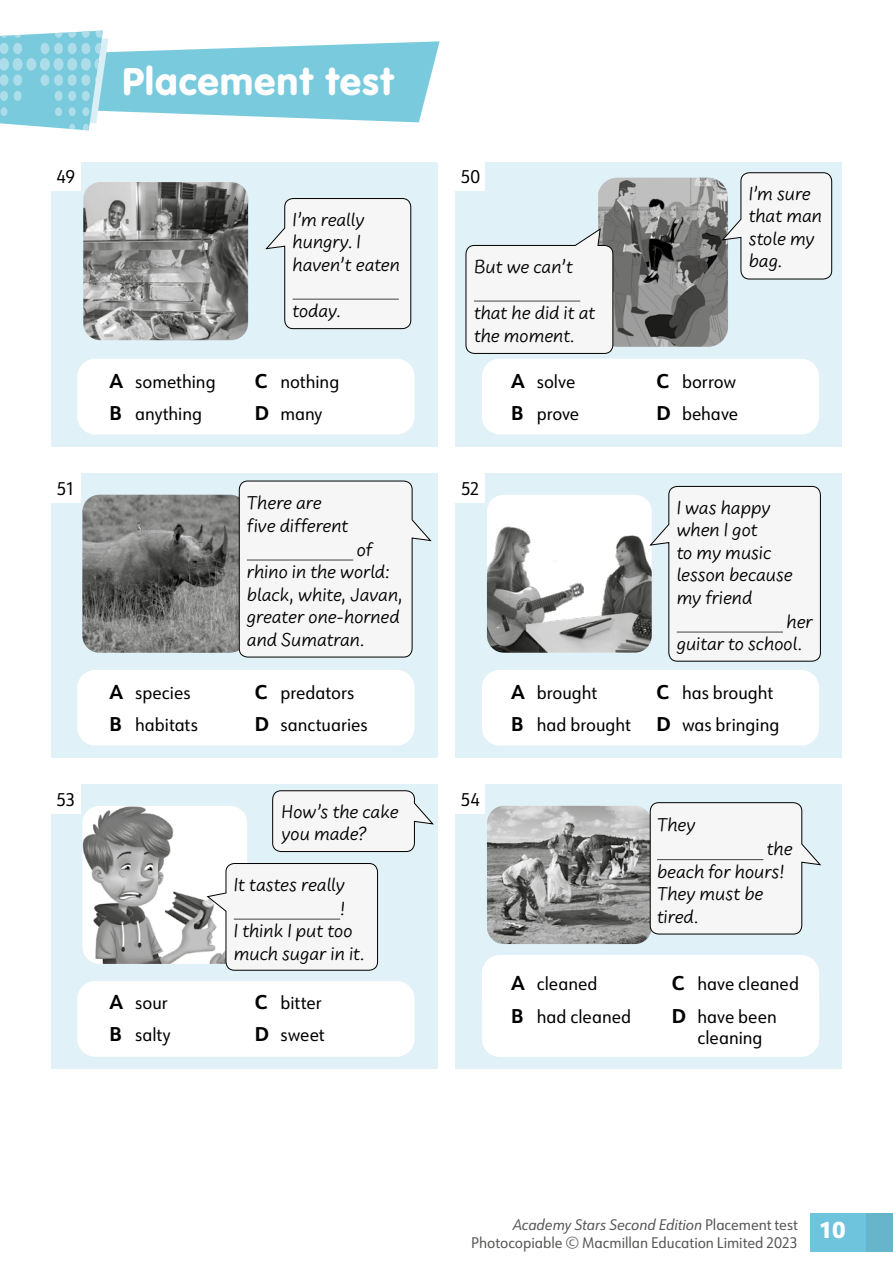
<style>
.page{position:relative;width:893px;height:1263px;background:#fff}
.page>*{position:absolute;margin:0;border:0;box-sizing:border-box;transform-origin:0 0}
.t1{font:40.5px "VAG Rundschrift D";letter-spacing:.02em;color:#fff}
.t2{font:800 22.5px "URW Form";color:#fff}
.t3{font:19.5px/22.5px "Uberhand Pro";letter-spacing:-.005em;color:#000}
._00_Main_text_number{font:18px/21px "URW Form Semi Cond";color:#000}
._00_Labels{font:18px "URW Form Semi Cond";letter-spacing:-.02em;color:#000}
.t4{font:15px/18px "URW Form Semi Cond";letter-spacing:-.005em;color:#575756;text-align:right}
.s1{font-family:"URW Form";font-weight:700;font-size:19.5px}
.s2{font-style:italic}
</style>
<div class="page">
<div style="left:51px;top:162px;width:386px;height:284px;background:#e0f1f7"></div>
<div style="left:51px;top:473px;width:386px;height:285px;background:#e0f1f7"></div>
<div style="left:51px;top:784px;width:386px;height:285px;background:#e0f1f7"></div>
<div style="left:456px;top:162px;width:386px;height:284px;background:#e0f1f7"></div>
<div style="left:456px;top:473px;width:386px;height:285px;background:#e0f1f7"></div>
<div style="left:456px;top:784px;width:386px;height:285px;background:#e0f1f7"></div>
<div style="left:77px;top:359px;width:338px;height:75px;background:#fff;border-radius:18px"></div>
<div style="left:77px;top:670px;width:338px;height:76px;background:#fff;border-radius:18px"></div>
<div style="left:482px;top:359px;width:337px;height:75px;background:#fff;border-radius:18px"></div>
<div style="left:482px;top:670px;width:337px;height:76px;background:#fff;border-radius:18px"></div>
<div style="left:77px;top:981px;width:338px;height:76px;background:#fff;border-radius:18px"></div>
<div style="left:482px;top:955px;width:337px;height:102px;background:#fff;border-radius:18px"></div>
<svg style="left:0;top:31px;width:440px;height:99px"></svg>
<svg style="left:95px;top:91px;width:8px;height:10px"></svg>
<div style="left:456px;top:784px;width:29px;height:30px;background:#fff"></div>
<img style="left:598px;top:178px;width:130px;height:169px">
<img style="left:83px;top:182px;width:165px;height:158px">
<div style="left:51px;top:784px;width:30px;height:30px;background:#fff"></div>
<div style="left:456px;top:473px;width:29px;height:29px;background:#fff"></div>
<div style="left:51px;top:473px;width:30px;height:29px;background:#fff"></div>
<div style="left:456px;top:162px;width:29px;height:29px;background:#fff"></div>
<div style="left:51px;top:162px;width:30px;height:29px;background:#fff"></div>
<img style="left:487px;top:806px;width:163px;height:138px">
<img style="left:82px;top:806px;width:165px;height:158px">
<img style="left:487px;top:495px;width:162px;height:158px">
<img style="left:82px;top:495px;width:157px;height:158px">
<div style="left:810px;top:1213px;width:83px;height:39px;background:#6ec3dd"></div>
<div style="left:866px;top:1213px;width:27px;height:39px;background:#67b5cb"></div>
<svg style="left:721px;top:172px;width:111px;height:107px;background:#e5e7e8"></svg>
<svg style="left:265px;top:198px;width:146px;height:131px;background:#edf0f0"></svg>
<svg style="left:465px;top:228px;width:148px;height:126px;background:#eaeced"></svg>
<svg style="left:207px;top:863px;width:171px;height:108px;background:#ececec"></svg>
<svg style="left:650px;top:802px;width:171px;height:132px;background:#edefef"></svg>
<svg style="left:649px;top:486px;width:172px;height:176px;background:#eceeef"></svg>
<svg style="left:239px;top:481px;width:192px;height:176px;background:#eaebec"></svg>
<svg style="left:272px;top:790px;width:162px;height:62px;background:#e8e9ea"></svg>
<h1 class="t1" style="left:122px;top:58px;width:274px">Placement test</h1>
<p class="_00_Labels" style="left:57px;top:165px;width:20px">49</p>
<p class="_00_Labels" style="left:461px;top:165px;width:21px">50</p>
<p class="_00_Main_text_number" style="left:110px;top:370px;width:107px"><span class="s1">A</span> something</p>
<p class="_00_Main_text_number" style="left:110px;top:403px;width:94px"><span class="s1">B</span> anything</p>
<p class="t3" style="left:293px;top:207px;width:109px">I’m really hungry. I haven’t eaten</p>
<p class="t3" style="left:293px;top:299px;width:50px">today.</p>
<p class="_00_Main_text_number" style="left:255px;top:370px;width:86px"><span class="s1">C</span> nothing</p>
<p class="_00_Main_text_number" style="left:255px;top:403px;width:69px"><span class="s1">D</span> many</p>
<p class="t3" style="left:474px;top:254px;width:101px">But we can’t</p>
<p class="t3" style="left:474px;top:300px;width:123px">that he did it at the moment.</p>
<p class="_00_Main_text_number" style="left:511px;top:370px;width:66px"><span class="s1">A</span> solve</p>
<p class="_00_Main_text_number" style="left:511px;top:403px;width:70px"><span class="s1">B</span> prove</p>
<p class="_00_Labels" style="left:57px;top:476px;width:20px">51</p>
<p class="_00_Labels" style="left:461px;top:476px;width:20px">52</p>
<p class="t3" style="left:247px;top:490px;width:103px">There are five different</p>
<p class="t3" style="left:247px;top:537px;width:157px;text-indent:110px">of rhino in the world: black, white, Javan, greater one-horned and Sumatran.</p>
<p class="_00_Main_text_number" style="left:110px;top:681px;width:82px"><span class="s1">A</span> species</p>
<p class="_00_Main_text_number" style="left:110px;top:714px;width:90px"><span class="s1">B</span> habitats</p>
<p class="_00_Main_text_number" style="left:255px;top:681px;width:101px"><span class="s1">C</span> predators</p>
<p class="_00_Main_text_number" style="left:255px;top:714px;width:114px"><span class="s1">D</span> sanctuaries</p>
<p class="_00_Labels" style="left:56px;top:787px;width:21px">53</p>
<p class="_00_Labels" style="left:461px;top:787px;width:21px">54</p>
<p class="t3" style="left:282px;top:799px;width:119px">How’s the cake you made?</p>
<p class="_00_Main_text_number" style="left:110px;top:991px;width:60px"><span class="s1">A</span> sour</p>
<p class="_00_Main_text_number" style="left:110px;top:1024px;width:63px"><span class="s1">B</span> salty</p>
<p class="t3" style="left:234px;top:872px;width:113px">It tastes really</p>
<p class="t3" style="left:340px;top:896px;width:7px">!</p>
<p class="t3" style="left:234px;top:918px;width:120px">I think I put too</p>
<p class="t3" style="left:234px;top:941px;width:132px">much sugar in it.</p>
<p class="_00_Main_text_number" style="left:255px;top:991px;width:68px"><span class="s1">C</span> bitter</p>
<p class="_00_Main_text_number" style="left:255px;top:1024px;width:71px"><span class="s1">D</span> sweet</p>
<p class="_00_Main_text_number" style="left:511px;top:681px;width:88px"><span class="s1">A</span> brought</p>
<p class="_00_Main_text_number" style="left:511px;top:714px;width:121px"><span class="s1">B</span> had brought</p>
<p class="_00_Main_text_number" style="left:511px;top:972px;width:88px"><span class="s1">A</span> cleaned</p>
<p class="_00_Main_text_number" style="left:511px;top:1005px;width:121px"><span class="s1">B</span> had cleaned</p>
<p class="t3" style="left:749px;top:181px;width:75px">I’m sure that man stole my bag.</p>
<p class="_00_Main_text_number" style="left:656px;top:370px;width:81px"><span class="s1">C</span> borrow</p>
<p class="_00_Main_text_number" style="left:656px;top:403px;width:83px"><span class="s1">D</span> behave</p>
<p class="t3" style="left:677px;top:495px;width:95px">I was happy</p>
<p class="t3" style="left:677px;top:517px;width:83px">when I got</p>
<p class="t3" style="left:677px;top:540px;width:97px">to my music</p>
<p class="t3" style="left:677px;top:562px;width:118px">lesson because</p>
<p class="t3" style="left:677px;top:585px;width:77px">my friend</p>
<p class="t3" style="left:786px;top:609px;width:28px">her</p>
<p class="t3" style="left:677px;top:631px;width:127px">guitar to school.</p>
<p class="_00_Main_text_number" style="left:656px;top:681px;width:118px"><span class="s1">C</span> has brought</p>
<p class="_00_Main_text_number" style="left:656px;top:714px;width:124px"><span class="s1">D</span> was bringing</p>
<p class="t3" style="left:657px;top:812px;width:40px">They</p>
<p class="t3" style="left:657px;top:836px;width:137px;text-indent:110px">the beach for hours!<br>They must be tired.</p>
<p class="_00_Main_text_number" style="left:672px;top:972px;width:129px"><span class="s1">C</span> have cleaned</p>
<p class="_00_Main_text_number" style="left:697px;top:1005px;width:81px;text-indent:-26px"><span class="s1">D</span> have been cleaning</p>
<p class="t4" style="left:471px;top:1215px;width:328px"><span class="s2">Academy Stars Second Edition</span> Placement test<br>Photocopiable © Macmillan Education Limited 2023</p>
<p class="t2" style="left:819px;top:1213px;width:27px">10</p>
</div>
